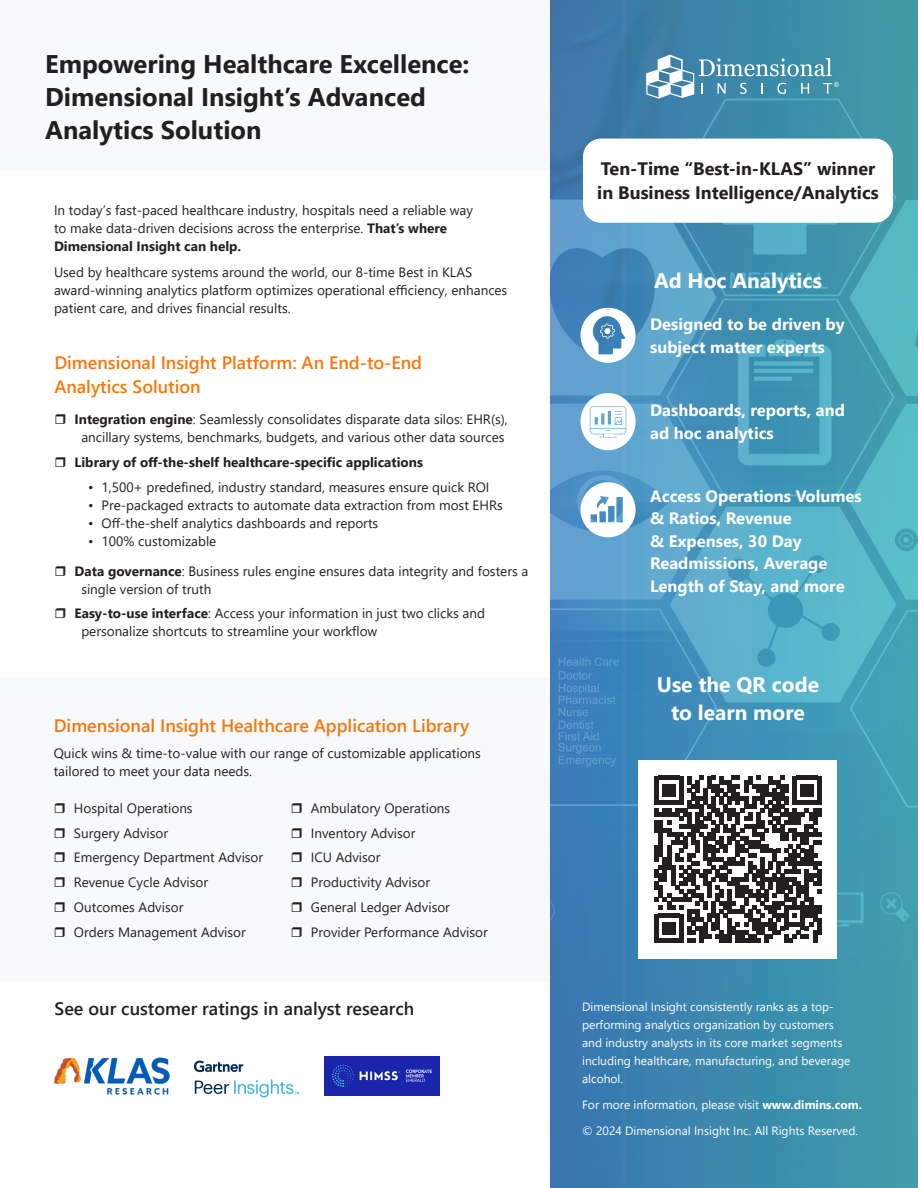
<style>
.page{position:relative;width:918px;height:1188px;background:#fff}
.page>*{position:absolute;margin:0;border:0;box-sizing:border-box;transform-origin:0 0}
.t1{font:700 25.5px/33px "Segoe UI";color:#231f20}
.Subhead{font:700 21px/28.5px "Segoe UI";color:#fff;text-align:center}
.Subhead-2{font:600 18px/24px "Segoe UI";color:#f8770d}
.space_after_paragraph{font:700 18px "Segoe UI";color:#231f20}
.t2{font:600 18px "Segoe UI";color:#231f20}
.t3{font:700 16.5px/22.5px "Segoe UI";color:#fff}
.t4{font:13.5px/18px "Segoe UI";color:#231f20}
.t5{font:700 13.5px "Segoe UI";color:#231f20}
.t6{font:12px/18px "Segoe UI";color:#fff}
.s1{font-weight:700}
</style>
<div class="page">
<div style="left:0;top:0;width:566px;height:171px;background:#f7f9fb"></div>
<div style="left:0;top:677px;width:566px;height:305px;background:#f7f9fb"></div>
<svg style="left:551px;top:0;width:367px;height:1188px;background:#4595b7"></svg>
<svg style="left:646px;top:55px;width:193px;height:44px;background:#65a1ba"></svg>
<img style="left:54px;top:1057px;width:115px;height:38px">
<img style="left:193px;top:1060px;width:106px;height:38px">
<img style="left:324px;top:1056px;width:116px;height:40px">
<svg style="left:580px;top:308px;width:56px;height:55px"></svg>
<svg style="left:580px;top:482px;width:56px;height:55px"></svg>
<svg style="left:580px;top:393px;width:56px;height:57px"></svg>
<div style="left:639px;top:760px;width:198px;height:198px;background:#fff"></div>
<svg style="left:655px;top:776px;width:166px;height:166px"></svg>
<hr style="left:817px;top:918px;width:4px;height:16px;background:#231f20">
<div style="left:583px;top:139px;width:310px;height:84px;background:#fff;border-radius:18px"></div>
<p class="t1" style="left:45px;top:45px;width:426px">Empowering Healthcare Excellence:<br>Dimensional Insight’s Advanced<br>Analytics Solution</p>
<p class="t4" style="left:54px;top:200px;width:421px">In today’s fast-paced healthcare industry, hospitals need a reliable way to make data-driven decisions across the enterprise. <span class="s1">That’s where<br>Dimensional Insight can help.</span></p>
<p class="t4" style="left:54px;top:262px;width:455px">Used by healthcare systems around the world, our 8-time Best in KLAS award-winning analytics platform optimizes operational efficiency, enhances patient care, and drives financial results.</p>
<p class="Subhead-2" style="left:54px;top:349px;width:369px">Dimensional Insight Platform: An End-to-End<br>Analytics Solution</p>
<p class="t4" style="left:75px;top:409px;width:435px;text-align:center"><span class="s1">Integration engine</span>: Seamlessly consolidates disparate data silos: EHR(s), ancillary systems, benchmarks, budgets, and various other data sources</p>
<p class="t5" style="left:75px;top:449px;width:350px">Library of off-the-shelf healthcare-specific applications</p>
<p class="t4" style="left:88px;top:477px;width:403px">• 1,500+ predefined, industry standard, measures ensure quick ROI</p>
<p class="t4" style="left:88px;top:495px;width:416px">• Pre-packaged extracts to automate data extraction from most EHRs</p>
<p class="t4" style="left:88px;top:513px;width:292px">• Off-the-shelf analytics dashboards and reports</p>
<p class="t4" style="left:88px;top:531px;width:130px">• 100% customizable</p>
<p class="t4" style="left:81px;top:561px;width:449px;text-indent:-7px"><span class="s1">Data governance</span>: Business rules engine ensures data integrity and fosters a single version of truth</p>
<p class="t4" style="left:81px;top:603px;width:405px;text-indent:-7px"><span class="s1">Easy-to-use interface</span>: Access your information in just two clicks and personalize shortcuts to streamline your workflow</p>
<p class="Subhead-2" style="left:54px;top:713px;width:417px">Dimensional Insight Healthcare Application Library</p>
<p class="t4" style="left:54px;top:743px;width:429px">Quick wins &amp; time-to-value with our range of customizable applications tailored to meet your data needs.</p>
<p class="t4" style="left:74px;top:798px;width:120px">Hospital Operations</p>
<p class="t4" style="left:74px;top:823px;width:96px">Surgery Advisor</p>
<p class="t4" style="left:74px;top:847px;width:191px">Emergency Department Advisor</p>
<p class="t4" style="left:74px;top:872px;width:136px">Revenue Cycle Advisor</p>
<p class="t4" style="left:74px;top:897px;width:111px">Outcomes Advisor</p>
<p class="t4" style="left:74px;top:922px;width:173px">Orders Management Advisor</p>
<p class="t4" style="left:311px;top:798px;width:141px">Ambulatory Operations</p>
<p class="t4" style="left:311px;top:823px;width:106px">Inventory Advisor</p>
<p class="t4" style="left:311px;top:847px;width:71px">ICU Advisor</p>
<p class="t4" style="left:311px;top:872px;width:121px">Productivity Advisor</p>
<p class="t4" style="left:311px;top:897px;width:141px">General Ledger Advisor</p>
<p class="t4" style="left:311px;top:922px;width:178px">Provider Performance Advisor</p>
<p class="t2" style="left:55px;top:991px;width:361px">See our customer ratings in analyst research</p>
<p class="space_after_paragraph" style="left:601px;top:152px;width:276px">Ten-Time “Best-in-KLAS” winner</p>
<p class="space_after_paragraph" style="left:597px;top:176px;width:283px">in Business Intelligence/Analytics</p>
<p class="Subhead" style="left:654px;top:265px;width:169px">Ad Hoc Analytics</p>
<p class="t3" style="left:650px;top:312px;width:196px">Designed to be driven by subject matter experts</p>
<p class="t3" style="left:650px;top:398px;width:196px">Dashboards, reports, and ad hoc analytics</p>
<p class="t3" style="left:650px;top:483px;width:213px">Access Operations Volumes &amp; Ratios, Revenue<br>&amp; Expenses, 30 Day<br>Readmissions, Average<br>Length of Stay, and more</p>
<p class="Subhead" style="left:657px;top:668px;width:164px">Use the QR code to learn more</p>
<p class="t6" style="left:582px;top:996px;width:270px">Dimensional Insight consistently ranks as a top&shy;performing analytics organization by customers and industry analysts in its core market segments including healthcare, manufacturing, and beverage alcohol.</p>
<p class="t6" style="left:582px;top:1094px;width:282px">For more information, please visit <span class="s1">www.dimins.com.</span></p>
<p class="t6" style="left:582px;top:1120px;width:278px">© 2024 Dimensional Insight Inc. All Rights Reserved.</p>
</div>
